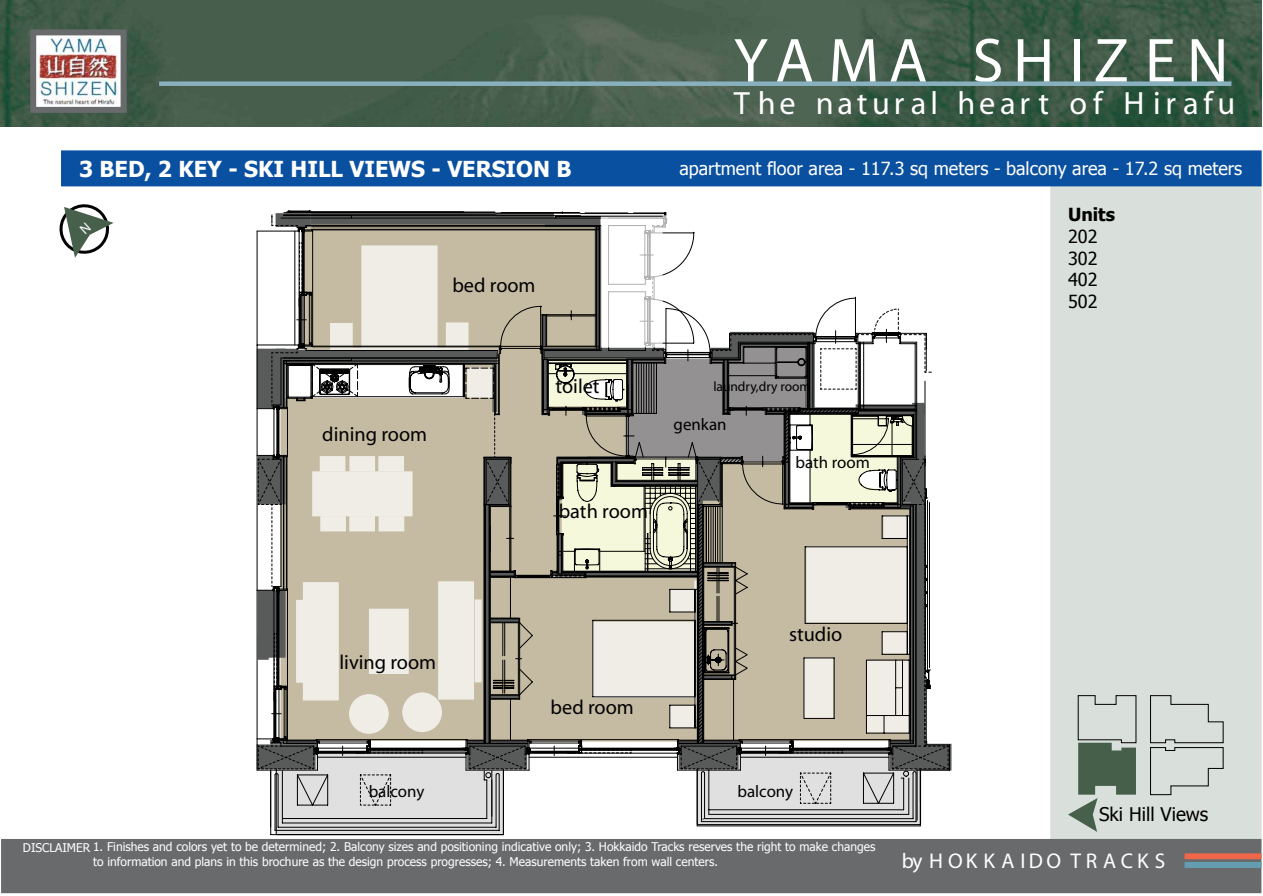
<style>
.page{position:relative;width:1263px;height:896px;background:#fff}
.page>*{position:absolute;margin:0;border:0;box-sizing:border-box;transform-origin:0 0}
.t1{font:300 63.15px "Gill Sans";letter-spacing:.16em;color:#fff}
.t2{font:300 32.25px "Gill Sans";letter-spacing:.145em;color:#fff}
.t3{font:700 22.05px "Tahoma";color:#fff}
.t4{font:800 21.3px "Gill Sans";letter-spacing:.23em;color:#fff}
.t5{font:20.25px "Myriad";color:#000}
.t6{font:18.75px "Tahoma";color:#000}
.t7{font:18px "Tahoma";color:#fff}
.t8{font:18px/21.6px "Tahoma";color:#000;text-align:justify}
.t9{font:700 18px "Tahoma";color:#000}
.t10{font:16.95px "Myriad";color:#000}
.t11{font:13.5px "Myriad";color:#000}
.t12{font:12px/14.4px "Tahoma";color:#fff}
.s1{font-weight:300}
</style>
<div class="page">
<div style="left:918px;top:744px;width:33px;height:26px;background:#060707"></div>
<svg style="left:257px;top:212px;width:692px;height:623px"></svg>
<svg style="left:601px;top:217px;width:62px;height:130px"></svg>
<div style="left:663px;top:215px;width:27px;height:14px;background:#fff"></div>
<div style="left:1050px;top:166px;width:212px;height:684px;background:#d9dfda"></div>
<div style="left:1px;top:839px;width:1260px;height:54px;background:#686a6c"></div>
<img style="left:1px;top:0;width:1261px;height:127px">
<div style="left:1184px;top:853px;width:77px;height:6px;background:#f06649"></div>
<div style="left:1184px;top:862px;width:77px;height:6px;background:#649daf"></div>
<img style="left:37px;top:36px;width:83px;height:70px">
<div style="left:30px;top:29px;width:97px;height:84px;border:6px solid #686a6c"></div>
<svg style="left:155px;top:79px;width:1081px;height:9px"></svg>
<div style="left:61px;top:150px;width:1201px;height:36px;background:#0a50a1"></div>
<svg style="left:1150px;top:695px;width:73px;height:100px"></svg>
<svg style="left:1068px;top:695px;width:68px;height:137px"></svg>
<svg style="left:59px;top:204px;width:55px;height:54px"></svg>
<h3 class="t3" style="left:79px;top:153px;width:494px">3 BED, 2 KEY - SKI HILL VIEWS - VERSION B</h3>
<h3 class="t5" style="left:452px;top:275px;width:85px">bed room</h3>
<h1 class="t1" style="left:734px;top:29px;width:496px">YAMA SHIZEN</h1>
<h2 class="t2" style="left:734px;top:87px;width:503px">The natural heart of H irafu</h2>
<h3 class="t7" style="left:679px;top:157px;width:564px">apartment floor area - 117.3 sq meters - balcony area - 17.2 sq meters</h3>
<h3 class="t9" style="left:1068px;top:202px;width:49px">Units</h3>
<h3 class="t8" style="left:1068px;top:225px;width:31px">202<br>302<br>402<br>502</h3>
<h3 class="t5" style="left:322px;top:424px;width:106px">dining room</h3>
<h3 class="t5" style="left:556px;top:377px;width:46px">toilet</h3>
<h3 class="t5" style="left:559px;top:502px;width:91px">bath room</h3>
<p class="t11" style="left:713px;top:380px;width:99px">laundry,dry room</p>
<h3 class="t10" style="left:674px;top:416px;width:55px">genkan</h3>
<h3 class="t10" style="left:795px;top:454px;width:76px">bath room</h3>
<h3 class="t5" style="left:339px;top:652px;width:98px">living room</h3>
<h3 class="t5" style="left:551px;top:697px;width:85px">bed room</h3>
<h3 class="t5" style="left:789px;top:624px;width:55px">studio</h3>
<h3 class="t10" style="left:369px;top:783px;width:57px">balcony</h3>
<h3 class="t10" style="left:737px;top:782px;width:57px">balcony</h3>
<p class="t12" style="left:93px;top:839px;width:784px;text-indent:-70px">DISCLAIMER 1. Finishes and colors yet to be determined; 2. Balcony sizes and positioning indicative only; 3. Hokkaido Tracks reserves the right to make changes to information and plans in this brochure as the design process progresses; 4. Measurements taken from wall centers.</p>
<h3 class="t6" style="left:1099px;top:802px;width:111px">Ski Hill Views</h3>
<h3 class="t4" style="left:902px;top:850px;width:265px"><span class="s1">by</span>HOKKAIDO TRACKS</h3>
</div>
